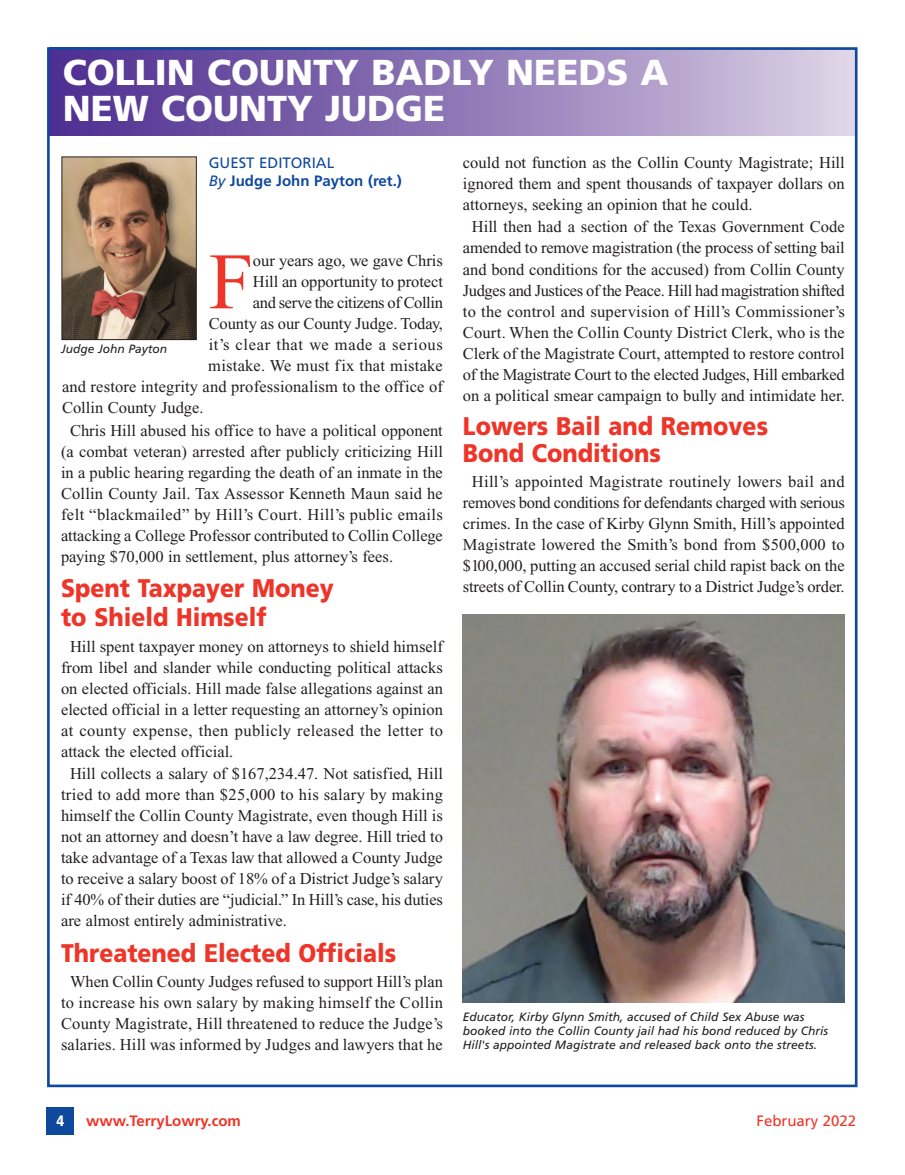
<style>
.page{position:relative;width:905px;height:1175px;background:#fff}
.page>*{position:absolute;margin:0;border:0;box-sizing:border-box;transform-origin:0 0}
.t1{font:79.95px "Times New Roman";color:#ee3529}
.t2{font:900 36px/36px "Frutiger";color:#fff}
.t3{font:900 25.5px/28.5px "Frutiger";color:#ee3529;scale:.9 1}
.t4{font:16.5px/21px "Times New Roman";color:#231f20;text-align:justify}
.t5{font:16.5px "Times New Roman";letter-spacing:-.025em;color:#231f20}
.t6{font:16.5px "Times New Roman";letter-spacing:.04em;color:#231f20}
.t7{font:700 15px/18px "Frutiger";color:#0f499d}
.t8{font:700 15px "Frutiger";color:#ee3529}
.t9{font:15px "Frutiger";color:#ee3529}
.t10{font:900 condensed 15px "Frutiger";color:#fff}
.t11{font:italic 12px/14.4px "Frutiger";color:#231f20}
.s1{font-weight:400}
.s2{font-weight:400;font-style:italic}
</style>
<div class="page">
<div style="left:47px;top:1107px;width:27px;height:27px;background:#0f499d"></div>
<div style="left:49px;top:47px;width:807px;height:89px;background:linear-gradient(to right,#48298d,#d6cbe2)"></div>
<img style="left:463px;top:614px;width:381px;height:388px">
<img style="left:63px;top:158px;width:132px;height:180px">
<div style="left:61px;top:156px;width:136px;height:184px;border:1px solid #231f20"></div>
<h2 class="t2" style="left:63px;top:58px;width:607px">COLLIN COUNTY BADLY NEEDS A<br>NEW COUNTY JUDGE</h2>
<p class="t7" style="left:209px;top:154px;width:195px"><span class="s1">GUEST EDITORIAL<br></span><span class="s2">By</span> Judge John Payton (ret.)</p>
<p class="t4" style="left:463px;top:153px;width:383px">could not function as the Collin County Magistrate; Hill ignored them and spent thousands of taxpayer dollars on attorneys, seeking an opinion that he could.</p>
<p class="t4" style="left:463px;top:218px;width:383px;text-align:center">Hill then had a section of the Texas Government Code amended to remove magistration (the process of setting bail and bond conditions for the accused) from Collin County Judges and Justices of the Peace. Hill had magistration shifted to the control and supervision of Hill’s Commissioner’s Court. When the Collin County District Clerk, who is the Clerk of the Magistrate Court, attempted to restore control of the Magistrate Court to the elected Judges, Hill embarked on a political smear campaign to bully and intimidate her.</p>
<h3 class="t3" style="left:463px;top:414px;width:340px;line-height:27px">Lowers Bail and Removes<br>Bond Conditions</h3>
<p class="t4" style="left:463px;top:472px;width:383px;text-align:center">Hill’s appointed Magistrate routinely lowers bail and removes bond conditions for defendants charged with serious crimes. In the case of Kirby Glynn Smith, Hill’s appointed Magistrate lowered the Smith’s bond from $500,000 to $100,000, putting an accused serial child rapist back on the streets of Collin County, contrary to a District Judge’s order.</p>
<h1 class="t1" style="left:209px;top:253px;width:46px">F</h1>
<p class="t4" style="left:253px;top:252px;width:191px">our years ago, we gave Chris</p>
<p class="t4" style="left:253px;top:273px;width:191px">Hill an opportunity to protect</p>
<p class="t5" style="left:253px;top:297px;width:191px">and serve the citizens of Collin</p>
<p class="t4" style="left:209px;top:315px;width:236px">County as our County Judge. Today,</p>
<p class="t6" style="left:209px;top:339px;width:236px">it’s clear that we made a serious</p>
<p class="t4" style="left:208px;top:357px;width:236px">mistake. We must fix that mistake</p>
<p class="t4" style="left:62px;top:378px;width:382px">and restore integrity and professionalism to the office of</p>
<p class="t4" style="left:62px;top:399px;width:143px">Collin County Judge.</p>
<p class="t4" style="left:61px;top:421px;width:383px;text-indent:9px">Chris Hill abused his office to have a political opponent (a combat veteran) arrested after publicly criticizing Hill in a public hearing regarding the death of an inmate in the Collin County Jail. Tax Assessor Kenneth Maun said he felt “blackmailed” by Hill’s Court. Hill’s public emails attacking a College Professor contributed to Collin College paying $70,000 in settlement, plus attorney’s fees.</p>
<h3 class="t3" style="left:61px;top:576px;width:304px">Spent Taxpayer Money to Shield Himself</h3>
<p class="t4" style="left:61px;top:637px;width:383px;text-indent:9px">Hill spent taxpayer money on attorneys to shield himself from libel and slander while conducting political attacks on elected officials. Hill made false allegations against an elected official in a letter requesting an attorney’s opinion at county expense, then publicly released the letter to attack the elected official.</p>
<p class="t4" style="left:61px;top:764px;width:383px;text-indent:9px">Hill collects a salary of $167,234.47. Not satisfied, Hill tried to add more than $25,000 to his salary by making himself the Collin County Magistrate, even though Hill is not an attorney and doesn’t have a law degree. Hill tried to take advantage of a Texas law that allowed a County Judge to receive a salary boost of 18% of a District Judge’s salary if 40% of their duties are “judicial.” In Hill’s case, his duties are almost entirely administrative.</p>
<h3 class="t3" style="left:61px;top:940px;width:374px">Threatened Elected Officials</h3>
<p class="t4" style="left:61px;top:972px;width:383px;text-align:center">When Collin County Judges refused to support Hill’s plan to increase his own salary by making himself the Collin County Magistrate, Hill threatened to reduce the Judge’s salaries. Hill was informed by Judges and lawyers that he</p>
<p class="t11" style="left:61px;top:342px;width:108px">Judge John Payton</p>
<p class="t11" style="left:463px;top:1009px;width:367px">Educator, Kirby Glynn Smith, accused of Child Sex Abuse was booked into the Collin County jail had his bond reduced by Chris<br>Hill's appointed Magistrate and released back onto the streets.</p>
<p class="t10" style="left:56px;top:1115px;width:9px">4</p>
<p class="t8" style="left:86px;top:1113px;width:156px">www.TerryLowry.com</p>
<p class="t9" style="left:756px;top:1114px;width:101px">February 2022</p>
</div>
